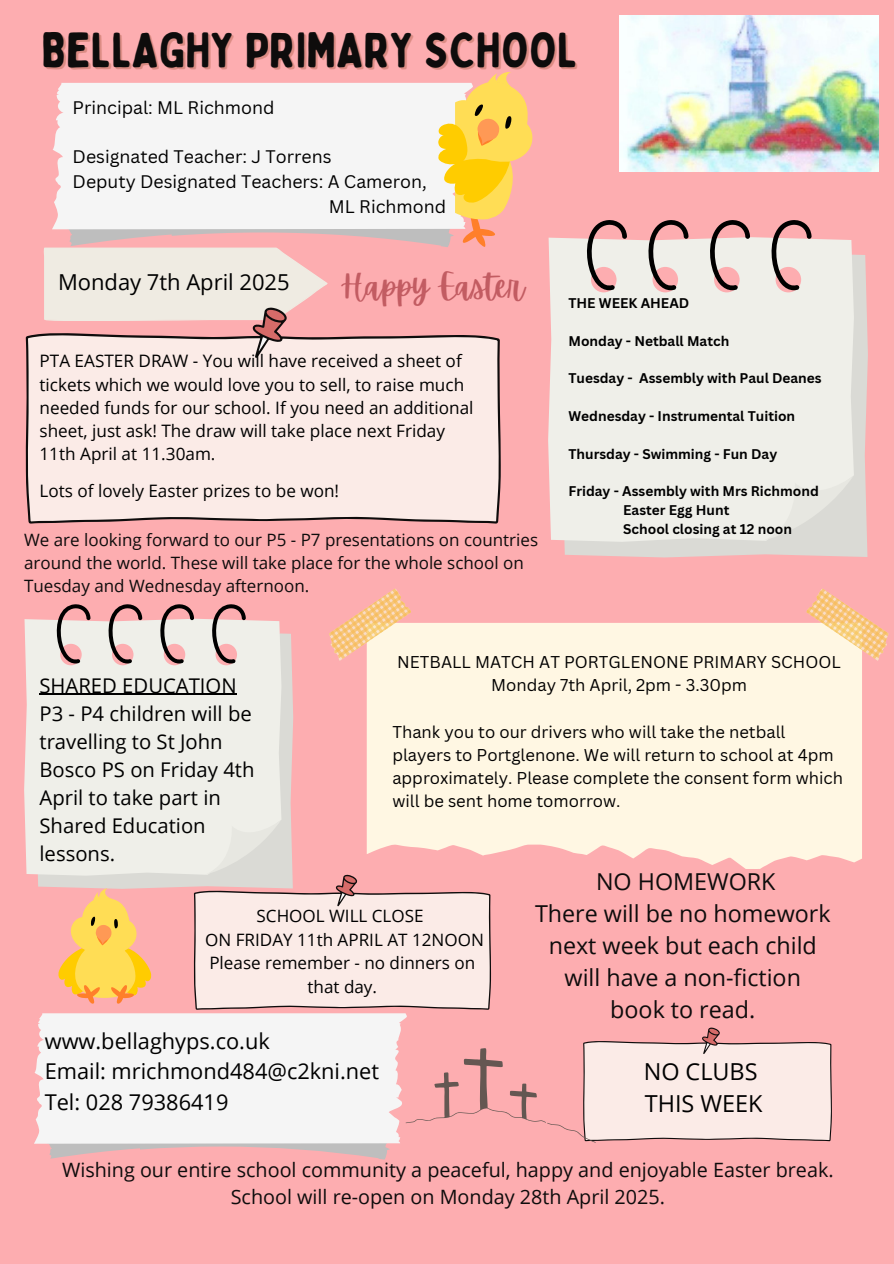
<style>
.page{position:relative;width:894px;height:1264px;background:#fff}
.page>*{position:absolute;margin:0;border:0;box-sizing:border-box;transform-origin:0 0}
.t1{font:49.2px "Bobby Jones Soft";color:#0e0c0c}
.t2{font:32.7px "Apricots";color:#c25c62}
.t3{font:23.4px/32.7px "Open Sans";color:#000}
.t4{font:23.25px/32.1px "Open Sans";color:#0e0c0c;text-align:center}
.t5{font:21.9px "Open Sans";color:#000}
.t6{font:21.75px/30.5px "Open Sans";color:#000}
.t7{font:20.25px/28.2px "Open Sans";color:#000}
.t8{font:19.8px/27px "Open Sans";color:#0e0c0c;text-align:center}
.t9{font:17.7px "Canva Sans";color:#000}
.t10{font:17.1px/23.2px "Open Sans";color:#000;text-align:center}
.t11{font:16.95px/23.1px "Open Sans";color:#0e0c0c}
.t12{font:16.65px/23.1px "Canva Sans";color:#000}
.t13{font:700 13.65px "Canva Sans";color:#000}
</style>
<div class="page">
<div style="left:0;top:0;width:893px;height:1263px;background:#fdadb0"></div>
<img style="left:619px;top:15px;width:258px;height:157px">
<svg style="left:66px;top:229px;width:371px;height:17px"></svg>
<div style="left:52px;top:83px;width:385px;height:146px;background:#f5f5f5"></div>
<svg style="left:564px;top:255px;width:303px;height:302px;background:#dcd7d3"></svg>
<div style="left:548px;top:237px;width:305px;height:305px;background:#efefe9"></div>
<svg style="left:762px;top:475px;width:91px;height:66px;background:#e5e5df"></svg>
<svg style="left:584px;top:220px;width:43px;height:70px"></svg>
<svg style="left:645px;top:220px;width:43px;height:70px"></svg>
<svg style="left:706px;top:220px;width:43px;height:70px"></svg>
<svg style="left:768px;top:220px;width:43px;height:70px"></svg>
<div style="left:366px;top:623px;width:495px;height:246px;background:#fff7e3"></div>
<svg style="left:806px;top:588px;width:82px;height:73px"></svg>
<svg style="left:329px;top:588px;width:82px;height:73px"></svg>
<svg style="left:47px;top:1143px;width:344px;height:16px"></svg>
<div style="left:34px;top:1013px;width:373px;height:130px;background:#f5f5f5"></div>
<svg style="left:38px;top:633px;width:255px;height:255px;background:#dcd7d2"></svg>
<div style="left:24px;top:618px;width:257px;height:257px;background:#efefe9"></div>
<svg style="left:194px;top:819px;width:297px;height:190px"></svg>
<svg style="left:54px;top:604px;width:36px;height:59px"></svg>
<svg style="left:106px;top:604px;width:36px;height:59px"></svg>
<svg style="left:158px;top:604px;width:36px;height:59px"></svg>
<svg style="left:209px;top:604px;width:37px;height:59px"></svg>
<svg style="left:26px;top:333px;width:474px;height:190px"></svg>
<div style="left:28px;top:335px;width:470px;height:186px;background:#fbebe7"></div>
<svg style="left:44px;top:247px;width:283px;height:104px"></svg>
<svg style="left:437px;top:72px;width:96px;height:175px"></svg>
<svg style="left:405px;top:1027px;width:426px;height:115px"></svg>
<svg style="left:58px;top:888px;width:93px;height:116px"></svg>
<hr style="left:39px;top:693px;width:197px;height:1px;background:#000">
<p class="t1" style="left:42px;top:20px;width:537px">BELLAGHY PRIMARY SCHOOL</p>
<p class="t9" style="left:73px;top:95px;width:203px">Principal: ML Richmond</p>
<h4 class="t9" style="left:73px;top:144px;width:260px">Designated Teacher: J Torrens</h4>
<p class="t9" style="left:73px;top:169px;width:355px">Deputy Designated Teachers: A Cameron,</p>
<p class="t9" style="left:329px;top:194px;width:119px">ML Richmond</p>
<p class="t5" style="left:58px;top:267px;width:233px">Monday 7th April 2025</p>
<p class="t2" style="left:341px;top:268px;width:184px">Happy Easter</p>
<p class="t10" style="left:39px;top:349px;width:435px;text-align:left">PTA EASTER DRAW - You will have received a sheet of tickets which we would love you to sell, to raise much needed funds for our school. If you need an additional sheet, just ask! The draw will take place next Friday 11th April at 11.30am.</p>
<p class="t10" style="left:39px;top:478px;width:301px">Lots of lovely Easter prizes to be won!</p>
<p class="t11" style="left:24px;top:528px;width:515px">We are looking forward to our P5 - P7 presentations on countries around the world. These will take place for the whole school on<br>Tuesday and Wednesday afternoon.</p>
<p class="t13" style="left:568px;top:293px;width:122px">THE WEEK AHEAD</p>
<p class="t13" style="left:568px;top:331px;width:162px">Monday - Netball Match</p>
<p class="t13" style="left:568px;top:369px;width:255px">Tuesday - Assembly with Paul Deanes</p>
<h5 class="t13" style="left:568px;top:406px;width:228px">Wednesday - Instrumental Tuition</h5>
<p class="t13" style="left:568px;top:444px;width:210px">Thursday - Swimming - Fun Day</p>
<p class="t13" style="left:568px;top:482px;width:252px">Friday - Assembly with Mrs Richmond</p>
<p class="t13" style="left:623px;top:500px;width:108px">Easter Egg Hunt</p>
<p class="t13" style="left:623px;top:519px;width:170px">School closing at 12 noon</p>
<h1 class="t7" style="left:39px;top:670px;width:216px">SHARED EDUCATION<br>P3 - P4 children will be travelling to St John<br>Bosco PS on Friday 4th<br>April to take part in<br>Shared Education lessons.</h1>
<p class="t12" style="left:397px;top:650px;width:445px">NETBALL MATCH AT PORTGLENONE PRIMARY SCHOOL</p>
<p class="t12" style="left:491px;top:673px;width:257px">Monday 7th April, 2pm - 3.30pm</p>
<p class="t12" style="left:392px;top:719px;width:452px">Thank you to our drivers who will take the netball players to Portglenone. We will return to school at 4pm approximately. Please complete the consent form which will be sent home tomorrow.</p>
<p class="t10" style="left:256px;top:903px;width:168px">SCHOOL WILL CLOSE</p>
<p class="t10" style="left:205px;top:927px;width:280px">ON FRIDAY 11th APRIL AT 12NOON</p>
<p class="t10" style="left:209px;top:950px;width:267px;line-height:23.7px">Please remember - no dinners on that day.</p>
<p class="t6" style="left:45px;top:1025px;width:336px">www.bellaghyps.co.uk<br>Email: mrichmond484@c2kni.net<br>Tel: 028 79386419</p>
<p class="t4" style="left:535px;top:864px;width:297px">NO HOMEWORK<br>There will be no homework next week but each child will have a non-fiction book to read.</p>
<p class="t3" style="left:643px;top:1054px;width:120px">NO CLUBS<br>THIS WEEK</p>
<p class="t8" style="left:62px;top:1156px;width:772px">Wishing our entire school community a peaceful, happy and enjoyable Easter break.<br>School will re-open on Monday 28th April 2025.</p>
</div>
